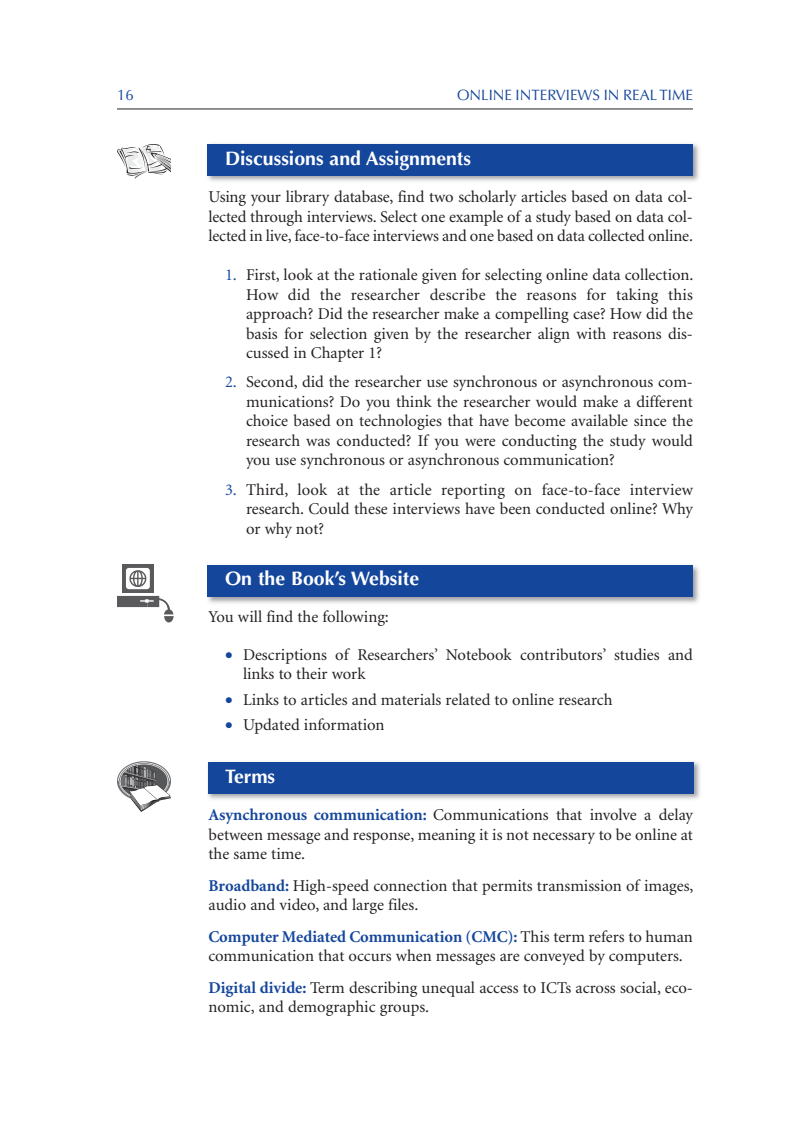
<style>
.page{position:relative;width:810px;height:1134px;background:#fff}
.page>*{position:absolute;margin:0;border:0;box-sizing:border-box;transform-origin:0 0}
.t1{font:700 19.5px "Optima";color:#fff}
.t2{font:16.5px/19.5px "Minion";color:#231f20;text-align:justify}
.t3{font:15px "Optima";color:#14469b}
.s1{color:#14469b}
.s2{font-weight:700;color:#14469b}
</style>
<div class="page">
<img style="left:207px;top:761px;width:493px;height:39px">
<div style="left:208px;top:762px;width:486px;height:32px;background:#14469b"></div>
<img style="left:207px;top:565px;width:492px;height:39px">
<div style="left:207px;top:566px;width:486px;height:31px;background:#14469b"></div>
<img style="left:208px;top:143px;width:491px;height:39px">
<div style="left:207px;top:144px;width:486px;height:32px;background:#14469b"></div>
<hr style="left:117px;top:109px;width:576px;height:1px;background:#231f20">
<svg style="left:117px;top:144px;width:54px;height:35px"></svg>
<svg style="left:117px;top:761px;width:54px;height:51px"></svg>
<div style="left:122px;top:564px;width:32px;height:29px;background:#5a5a5d"></div>
<svg style="left:126px;top:568px;width:24px;height:21px"></svg>
<svg style="left:117px;top:596px;width:57px;height:27px"></svg>
<p class="t3" style="left:117px;top:89px;width:18px">16</p>
<p class="t3" style="left:457px;top:89px;width:237px">ONLINE INTERVIEWS IN REAL TIME</p>
<p class="t1" style="left:225px;top:150px;width:248px">Discussions and Assignments</p>
<p class="t2" style="left:208px;top:188px;width:486px">Using your library database, find two scholarly articles based on data col&shy;lected through interviews. Select one example of a study based on data col&shy;lected in live, face-to-face interviews and one based on data collected online.</p>
<p class="t2" style="left:246px;top:266px;width:449px;text-indent:-21px"><span class="s1">1.</span> First, look at the rationale given for selecting online data collection.<br>How did the researcher describe the reasons for taking this approach? Did the researcher make a compelling case? How did the basis for selection given by the researcher align with reasons dis&shy;cussed in Chapter 1?</p>
<p class="t2" style="left:246px;top:374px;width:449px;text-indent:-21px"><span class="s1">2.</span> Second, did the researcher use synchronous or asynchronous com&shy;munications? Do you think the researcher would make a different choice based on technologies that have become available since the research was conducted? If you were conducting the study would you use synchronous or asynchronous communication?</p>
<p class="t2" style="left:246px;top:481px;width:449px;text-indent:-21px"><span class="s1">3.</span> Third, look at the article reporting on face-to-face interview research. Could these interviews have been conducted online? Why or why not?</p>
<p class="t1" style="left:225px;top:570px;width:196px">On the Book’s Website</p>
<p class="t2" style="left:208px;top:608px;width:182px">You will find the following:</p>
<p class="t2" style="left:243px;top:646px;width:452px;text-indent:-18px"><span class="s1">•</span> Descriptions of Researchers’ Notebook contributors’ studies and links to their work</p>
<p class="t2" style="left:225px;top:691px;width:389px"><span class="s1">•</span> Links to articles and materials related to online research</p>
<p class="t2" style="left:225px;top:716px;width:161px"><span class="s1">•</span> Updated information</p>
<p class="t1" style="left:225px;top:768px;width:52px">Terms</p>
<p class="t2" style="left:208px;top:806px;width:486px"><span class="s2">Asynchronous communication:</span> Communications that involve a delay between message and response, meaning it is not necessary to be online at the same time.</p>
<p class="t2" style="left:208px;top:877px;width:486px"><span class="s2">Broadband:</span> High-speed connection that permits transmission of images, audio and video, and large files.</p>
<p class="t2" style="left:208px;top:928px;width:486px"><span class="s2">Computer Mediated Communication (CMC):</span> This term refers to human communication that occurs when messages are conveyed by computers.</p>
<p class="t2" style="left:208px;top:979px;width:486px"><span class="s2">Digital divide:</span> Term describing unequal access to ICTs across social, eco&shy;nomic, and demographic groups.</p>
</div>
